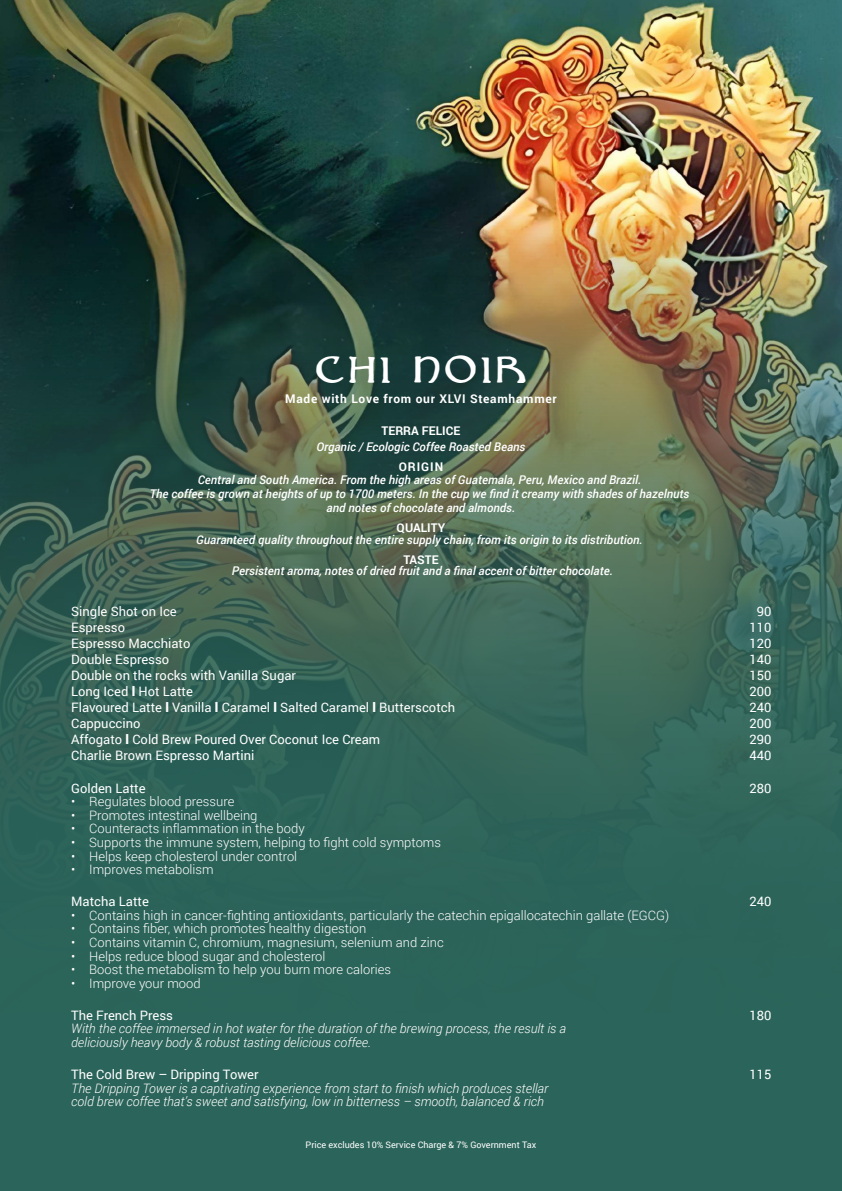
<style>
.page{position:relative;width:842px;height:1191px;background:#fff}
.page>*{position:absolute;margin:0;border:0;box-sizing:border-box;transform-origin:0 0}
.t1{font:45px "Nouveau Uncial Caps";letter-spacing:.08em;color:#fff;scale:1.1 1}
.t2{font:300 13px "Roboto";color:#fff}
.t3{font:13px "Roboto";color:#fff}
.t4{font:italic 300 13px/13.6px "Roboto";color:#fff}
.t5{font:italic 500 12px/13.8px "Roboto";color:#fff;text-align:center}
.t6{font:700 12px "Roboto";letter-spacing:.06em;color:#fff}
.t7{font:700 12px "Roboto";color:#fff}
.t8{font:9px "Roboto";color:#fff}
.s1{font-weight:900}
</style>
<div class="page">
<img style="left:0;top:0;width:842px;height:213px">
<img style="left:0;top:213px;width:842px;height:978px">
<h1 class="t1" style="left:315px;top:342px;width:193px">CHI NOIR</h1>
<p class="t6" style="left:285px;top:391px;width:273px">Made with Love from our XLVI Steamhammer</p>
<p class="t7" style="left:382px;top:422px;width:80px">TERRA FELICE</p>
<p class="t5" style="left:316px;top:439px;width:211px">Organic / Ecologic Coffee Roasted Beans</p>
<p class="t6" style="left:399px;top:458px;width:46px">ORIGIN</p>
<p class="t5" style="left:150px;top:473px;width:541px">Central and South America. From the high areas of Guatemala, Peru, Mexico and Brazil.<br>The coffee is grown at heights of up to 1700 meters. In the cup we find it creamy with shades of hazelnuts and notes of chocolate and almonds.</p>
<p class="t7" style="left:397px;top:519px;width:50px">QUALITY</p>
<p class="t5" style="left:196px;top:532px;width:448px">Guaranteed quality throughout the entire supply chain, from its origin to its distribution.</p>
<p class="t6" style="left:403px;top:551px;width:37px">TASTE</p>
<p class="t5" style="left:232px;top:564px;width:383px">Persistent aroma, notes of dried fruit and a final accent of bitter chocolate.</p>
<p class="t3" style="left:71px;top:602px;width:107px">Single Shot on Ice</p>
<p class="t3" style="left:757px;top:602px;width:16px">90</p>
<p class="t3" style="left:71px;top:618px;width:55px">Espresso</p>
<p class="t3" style="left:750px;top:618px;width:23px">110</p>
<p class="t3" style="left:71px;top:634px;width:121px">Espresso Macchiato</p>
<p class="t3" style="left:750px;top:634px;width:23px">120</p>
<p class="t3" style="left:71px;top:650px;width:100px">Double Espresso</p>
<p class="t3" style="left:750px;top:650px;width:23px">140</p>
<p class="t3" style="left:71px;top:666px;width:226px">Double on the rocks with Vanilla Sugar</p>
<p class="t3" style="left:750px;top:666px;width:23px">150</p>
<p class="t3" style="left:71px;top:682px;width:123px">Long Iced <span class="s1">l</span> Hot Latte</p>
<p class="t3" style="left:750px;top:682px;width:23px">200</p>
<p class="t3" style="left:71px;top:698px;width:385px">Flavoured Latte <span class="s1">l</span> Vanilla <span class="s1">l</span> Caramel <span class="s1">l</span> Salted Caramel <span class="s1">l</span> Butterscotch</p>
<p class="t3" style="left:750px;top:698px;width:23px">240</p>
<p class="t3" style="left:71px;top:714px;width:71px">Cappuccino</p>
<p class="t3" style="left:750px;top:714px;width:23px">200</p>
<p class="t3" style="left:71px;top:730px;width:311px">Affogato <span class="s1">l</span> Cold Brew Poured Over Coconut Ice Cream</p>
<p class="t3" style="left:750px;top:730px;width:23px">290</p>
<p class="t3" style="left:71px;top:746px;width:185px">Charlie Brown Espresso Martini</p>
<p class="t3" style="left:750px;top:746px;width:23px">440</p>
<p class="t3" style="left:71px;top:779px;width:76px">Golden Latte</p>
<p class="t3" style="left:750px;top:779px;width:23px">280</p>
<p class="t2" style="left:71px;top:792px;width:165px">• Regulates blood pressure</p>
<p class="t2" style="left:71px;top:806px;width:188px">• Promotes intestinal wellbeing</p>
<p class="t2" style="left:71px;top:819px;width:235px">• Counteracts inflammation in the body</p>
<p class="t2" style="left:71px;top:833px;width:371px">• Supports the immune system, helping to fight cold symptoms</p>
<p class="t2" style="left:71px;top:847px;width:228px">• Helps keep cholesterol under control</p>
<p class="t2" style="left:71px;top:860px;width:144px">• Improves metabolism</p>
<p class="t3" style="left:71px;top:892px;width:79px">Matcha Latte</p>
<p class="t3" style="left:750px;top:892px;width:23px">240</p>
<p class="t2" style="left:71px;top:906px;width:599px">• Contains high in cancer-fighting antioxidants, particularly the catechin epigallocatechin gallate (EGCG)</p>
<p class="t2" style="left:71px;top:920px;width:297px">• Contains fiber, which promotes healthy digestion</p>
<p class="t2" style="left:71px;top:933px;width:374px">• Contains vitamin C, chromium, magnesium, selenium and zinc</p>
<p class="t2" style="left:71px;top:947px;width:256px">• Helps reduce blood sugar and cholesterol</p>
<p class="t2" style="left:71px;top:960px;width:321px">• Boost the metabolism to help you burn more calories</p>
<p class="t2" style="left:71px;top:974px;width:131px">• Improve your mood</p>
<p class="t3" style="left:71px;top:1006px;width:103px">The French Press</p>
<p class="t3" style="left:750px;top:1006px;width:23px">180</p>
<p class="t4" style="left:71px;top:1021px;width:496px">With the coffee immersed in hot water for the duration of the brewing process, the result is a deliciously heavy body &amp; robust tasting delicious coffee.</p>
<p class="t3" style="left:71px;top:1065px;width:189px">The Cold Brew – Dripping Tower</p>
<p class="t3" style="left:750px;top:1065px;width:23px">115</p>
<p class="t4" style="left:71px;top:1081px;width:479px">The Dripping Tower is a captivating experience from start to finish which produces stellar cold brew coffee that’s sweet and satisfying, low in bitterness – smooth, balanced &amp; rich</p>
<p class="t8" style="left:306px;top:1138px;width:232px">Price excludes 10% Service Charge &amp; 7% Government Tax</p>
</div>
